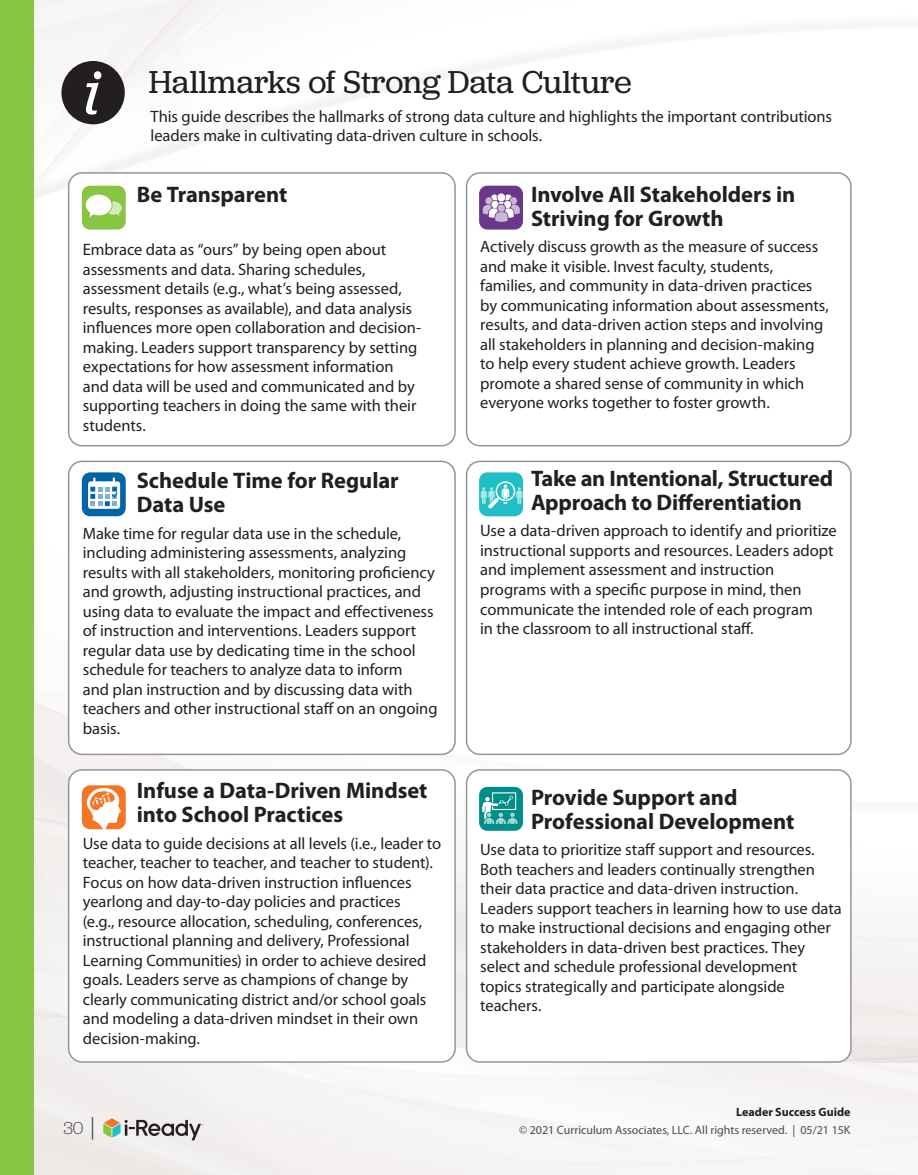
<style>
.page{position:relative;width:918px;height:1175px;background:#fff}
.page>*{position:absolute;margin:0;border:0;box-sizing:border-box;transform-origin:0 0}
.t1{font:italic 63px "Jubilat";color:#fff}
.t2{font:33px "Jubilat";letter-spacing:-.005em;color:#231f20}
.t3{font:700 22.5px/24px "Myriad Pro";letter-spacing:-.005em;color:#231f20}
.t4{font:300 18px "Jubilat";color:#231f20}
.t5{font:16.5px/19.5px "Myriad Pro";letter-spacing:-.005em;color:#231f20}
.t6{font:12px "Myriad Pro";color:#231f20}
.t7{font:700 12px "Myriad Pro";color:#231f20}
.s1{font-size:27px}
</style>
<div class="page">
<img style="left:67px;top:341px;width:1px;height:92px">
<div style="left:339px;top:1128px;width:57px;height:46px;background:#f5f3f2"></div>
<div style="left:34px;top:1061px;width:305px;height:113px;background:#f1efee"></div>
<div style="left:159px;top:1162px;width:139px;height:12px;background:#f1efee"></div>
<img style="left:34px;top:709px;width:815px;height:101px">
<img style="left:34px;top:729px;width:181px;height:74px">
<div style="left:852px;top:935px;width:41px;height:78px;background:#f4f1f0"></div>
<div style="left:852px;top:1013px;width:66px;height:32px;background:#f0edeb"></div>
<img style="left:34px;top:803px;width:34px;height:7px">
<img style="left:198px;top:1062px;width:58px;height:8px">
<div style="left:256px;top:1062px;width:156px;height:66px;background:#f6f4f3"></div>
<img style="left:302px;top:1061px;width:241px;height:15px">
<img style="left:412px;top:1070px;width:330px;height:67px">
<div style="left:625px;top:1128px;width:293px;height:27px;background:#f8f7f6"></div>
<div style="left:762px;top:1131px;width:156px;height:43px;background:#f8f7f6"></div>
<img style="left:643px;top:1062px;width:38px;height:9px">
<img style="left:681px;top:1068px;width:61px;height:19px">
<div style="left:742px;top:1086px;width:176px;height:44px;background:#f7f5f5"></div>
<img style="left:864px;top:1061px;width:11px;height:2px">
<img style="left:842px;top:1048px;width:22px;height:14px">
<img style="left:672px;top:1062px;width:35px;height:6px">
<div style="left:707px;top:1062px;width:160px;height:24px;background:#f4f1f0"></div>
<div style="left:805px;top:1082px;width:113px;height:36px;background:#f5f3f2"></div>
<div style="left:34px;top:810px;width:432px;height:205px;background:#f3f1f0"></div>
<img style="left:67px;top:191px;width:1px;height:150px">
<div style="left:34px;top:29px;width:51px;height:162px;background:#f8f7f6"></div>
<img style="left:48px;top:182px;width:12px;height:12px">
<img style="left:183px;top:41px;width:56px;height:7px">
<img style="left:76px;top:145px;width:105px;height:8px">
<img style="left:48px;top:145px;width:28px;height:37px">
<img style="left:44px;top:179px;width:4px;height:16px">
<img style="left:63px;top:24px;width:8px;height:86px">
<img style="left:34px;top:110px;width:37px;height:53px">
<img style="left:34px;top:163px;width:6px;height:13px">
<img style="left:183px;top:0;width:67px;height:41px">
<img style="left:71px;top:16px;width:112px;height:129px">
<img style="left:40px;top:138px;width:33px;height:41px">
<img style="left:34px;top:176px;width:10px;height:23px">
<img style="left:69px;top:16px;width:97px;height:8px">
<img style="left:34px;top:29px;width:19px;height:5px">
<div style="left:69px;top:0;width:126px;height:16px;background:#f6f4f3"></div>
<svg style="left:103px;top:1118px;width:101px;height:22px"></svg>
<div style="left:69px;top:173px;width:386px;height:273px;background:#fff;border-radius:14px"></div>
<div style="left:68px;top:172px;width:388px;height:274px;border:2px solid #939598;border-radius:14px"></div>
<div style="left:69px;top:461px;width:386px;height:293px;background:#fff;border-radius:14px"></div>
<div style="left:68px;top:460px;width:388px;height:295px;border:2px solid #939598;border-radius:14px"></div>
<div style="left:69px;top:770px;width:386px;height:292px;background:#fff;border-radius:14px"></div>
<div style="left:68px;top:769px;width:388px;height:293px;border:2px solid #939598;border-radius:14px"></div>
<div style="left:466px;top:172px;width:386px;height:274px;border:2px solid #939598;border-radius:14px"></div>
<div style="left:467px;top:461px;width:384px;height:293px;background:#fff;border-radius:14px"></div>
<div style="left:466px;top:460px;width:386px;height:295px;border:2px solid #939598;border-radius:14px"></div>
<div style="left:467px;top:770px;width:384px;height:292px;background:#fff;border-radius:14px"></div>
<div style="left:466px;top:769px;width:386px;height:293px;border:2px solid #939598;border-radius:14px"></div>
<div style="left:82px;top:186px;width:44px;height:43px;background:#88c540;border-radius:8px"></div>
<svg style="left:85px;top:194px;width:37px;height:23px"></svg>
<div style="left:82px;top:785px;width:44px;height:44px;background:#f47523;border-radius:8px"></div>
<svg style="left:87px;top:788px;width:34px;height:42px"></svg>
<div style="left:479px;top:186px;width:44px;height:43px;background:#6a388a;border-radius:8px"></div>
<svg style="left:483px;top:194px;width:37px;height:28px"></svg>
<div style="left:479px;top:472px;width:44px;height:44px;background:#20bec6;border-radius:8px"></div>
<svg style="left:480px;top:481px;width:43px;height:27px"></svg>
<div style="left:479px;top:787px;width:44px;height:43px;background:#008f88;border-radius:8px"></div>
<svg style="left:482px;top:792px;width:36px;height:32px"></svg>
<div style="left:82px;top:472px;width:44px;height:44px;background:#0064a8;border-radius:8px"></div>
<div style="left:88px;top:481px;width:32px;height:28px;background:#fff;border-radius:3px"></div>
<svg style="left:90px;top:477px;width:28px;height:29px"></svg>
<div style="left:61px;top:61px;width:64px;height:63px;background:#231f20;border-radius:50%"></div>
<div style="left:0;top:0;width:34px;height:1174px;background:#88c540"></div>
<h1 class="t1" style="left:83px;top:53px;width:18px">i</h1>
<h2 class="t2" style="left:149px;top:62px;width:484px">Hallmarks of Strong Data Culture</h2>
<p class="t5" style="left:151px;top:106px;width:683px">This guide describes the hallmarks of strong data culture and highlights the important contributions leaders make in cultivating data-driven culture in schools.</p>
<h3 class="t3" style="left:137px;top:182px;width:152px">Be Transparent</h3>
<p class="t5" style="left:83px;top:240px;width:340px">Embrace data as “ours” by being open about assessments and data. Sharing schedules, assessment details (e.g., what’s being assessed, results, responses as available), and data analysis influences more open collaboration and decision&shy;making. Leaders support transparency by setting expectations for how assessment information and data will be used and communicated and by supporting teachers in doing the same with their students.</p>
<h3 class="t3" style="left:137px;top:469px;width:263px">Schedule Time for Regular<br>Data Use</h3>
<p class="t5" style="left:83px;top:524px;width:356px">Make time for regular data use in the schedule, including administering assessments, analyzing results with all stakeholders, monitoring proficiency and growth, adjusting instructional practices, and using data to evaluate the impact and effectiveness of instruction and interventions. Leaders support regular data use by dedicating time in the school schedule for teachers to analyze data to inform<br>and plan instruction and by discussing data with teachers and other instructional staff on an ongoing basis.</p>
<h3 class="t3" style="left:137px;top:779px;width:292px">Infuse a Data-Driven Mindset into School Practices</h3>
<p class="t5" style="left:83px;top:833px;width:360px">Use data to guide decisions at all levels (i.e., leader to teacher, teacher to teacher, and teacher to student).<br>Focus on how data-driven instruction influences yearlong and day-to-day policies and practices<br>(e.g., resource allocation, scheduling, conferences, instructional planning and delivery, Professional Learning Communities) in order to achieve desired goals. Leaders serve as champions of change by clearly communicating district and/or school goals and modeling a data-driven mindset in their own decision-making.</p>
<p class="t4" style="left:63px;top:1116px;width:33px">30 <span class="s1">|</span></p>
<h3 class="t3" style="left:531px;top:182px;width:266px">Involve All Stakeholders in<br>Striving for Growth</h3>
<p class="t5" style="left:480px;top:237px;width:350px">Actively discuss growth as the measure of success and make it visible. Invest faculty, students, families, and community in data-driven practices by communicating information about assessments, results, and data-driven action steps and involving all stakeholders in planning and decision-making to help every student achieve growth. Leaders promote a shared sense of community in which everyone works together to foster growth.</p>
<h3 class="t3" style="left:531px;top:467px;width:304px">Take an Intentional, Structured<br>Approach to Differentiation</h3>
<p class="t5" style="left:480px;top:521px;width:358px">Use a data-driven approach to identify and prioritize instructional supports and resources. Leaders adopt and implement assessment and instruction programs with a specific purpose in mind, then communicate the intended role of each program<br>in the classroom to all instructional staff.</p>
<h3 class="t3" style="left:531px;top:785px;width:265px">Provide Support and<br>Professional Development</h3>
<p class="t5" style="left:480px;top:840px;width:363px">Use data to prioritize staff support and resources.<br>Both teachers and leaders continually strengthen their data practice and data-driven instruction.<br>Leaders support teachers in learning how to use data to make instructional decisions and engaging other stakeholders in data-driven best practices. They select and schedule professional development topics strategically and participate alongside teachers.</p>
<p class="t7" style="left:736px;top:1104px;width:116px">Leader Success Guide</p>
<p class="t6" style="left:519px;top:1123px;width:333px">© 2021 Curriculum Associates, LLC. All rights reserved. | 05/21 15K</p>
</div>
